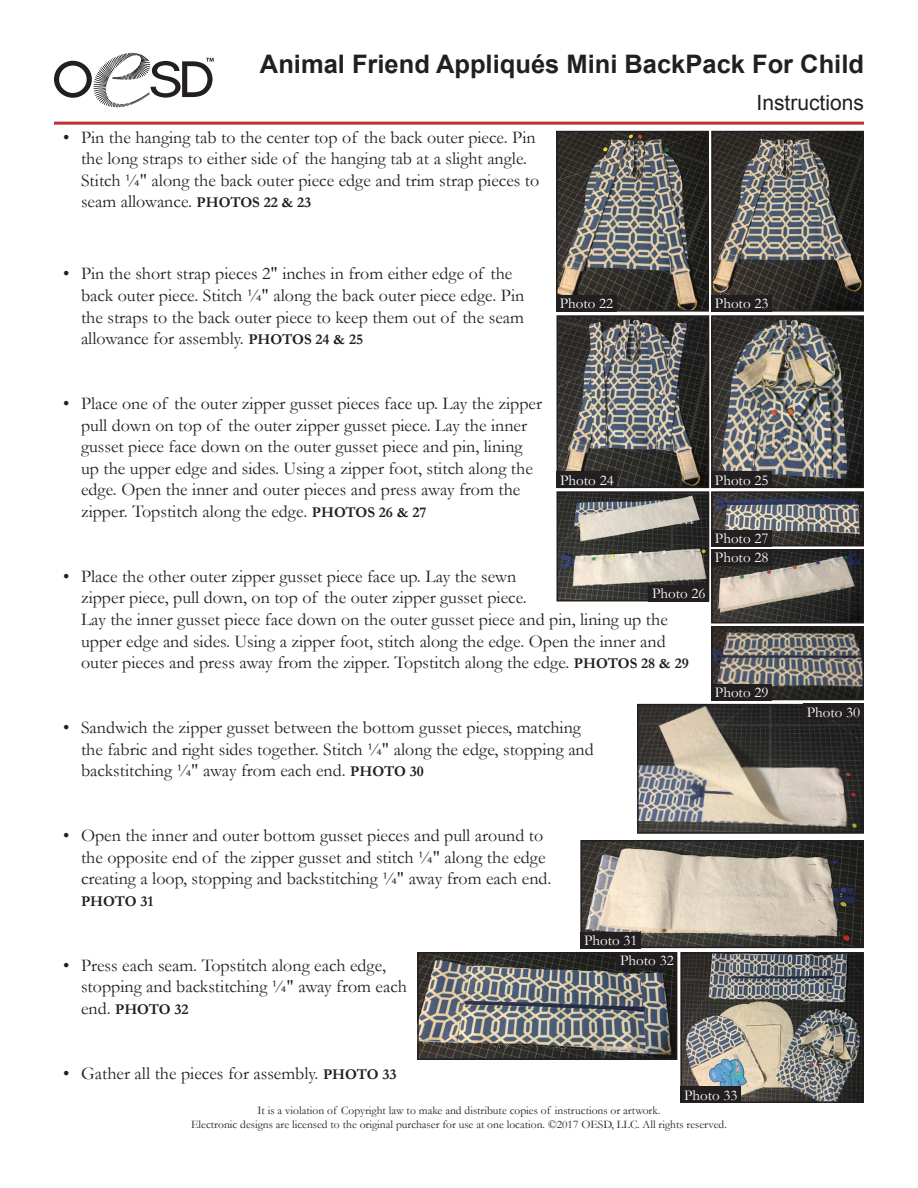
<style>
.page{position:relative;width:918px;height:1188px;background:#fff}
.page>*{position:absolute;margin:0;border:0;box-sizing:border-box;transform-origin:0 0}
.t1{font:700 25.5px "Arial";color:#231f20}
.t2{font:21px "Arial";color:#231f20}
.t3{font:18px/21.6px "Garamond";color:#231f20}
.t4{font:15px "Garamond";color:#fff}
.t5{font:700 15px "Garamond";color:#231f20}
.t6{font:11.55px/13.8px "Garamond";color:#231f20;text-align:center}
.s1{font-weight:700;font-size:15px}
.s2{font-weight:400;font-size:18px}
</style>
<div class="page">
<svg style="left:54px;top:53px;width:160px;height:54px"></svg>
<hr style="left:54px;top:122px;width:810px;height:3px;background:#bf2f37">
<img style="left:559px;top:134px;width:147px;height:175px">
<div style="left:556px;top:131px;width:153px;height:181px;border:2px solid #231f20"></div>
<img style="left:714px;top:134px;width:147px;height:175px">
<div style="left:711px;top:131px;width:153px;height:181px;border:2px solid #231f20"></div>
<img style="left:560px;top:494px;width:146px;height:105px">
<div style="left:557px;top:491px;width:152px;height:111px;border:2px solid #231f20"></div>
<img style="left:714px;top:494px;width:147px;height:49px">
<div style="left:711px;top:491px;width:153px;height:55px;border:2px solid #231f20"></div>
<img style="left:714px;top:552px;width:147px;height:68px">
<div style="left:711px;top:549px;width:153px;height:74px;border:2px solid #231f20"></div>
<img style="left:560px;top:318px;width:146px;height:167px">
<div style="left:557px;top:315px;width:152px;height:173px;border:2px solid #231f20"></div>
<img style="left:714px;top:318px;width:147px;height:167px">
<div style="left:711px;top:315px;width:153px;height:173px;border:2px solid #231f20"></div>
<img style="left:714px;top:629px;width:147px;height:68px">
<div style="left:711px;top:626px;width:153px;height:74px;border:2px solid #231f20"></div>
<img style="left:640px;top:707px;width:221px;height:124px">
<div style="left:637px;top:704px;width:227px;height:130px;border:2px solid #231f20"></div>
<img style="left:583px;top:843px;width:278px;height:102px">
<div style="left:580px;top:840px;width:284px;height:108px;border:2px solid #231f20"></div>
<img style="left:420px;top:955px;width:254px;height:102px">
<div style="left:417px;top:952px;width:260px;height:108px;border:2px solid #231f20"></div>
<img style="left:683px;top:955px;width:178px;height:145px">
<div style="left:680px;top:952px;width:184px;height:151px;border:2px solid #231f20"></div>
<div style="left:556px;top:295px;width:61px;height:17px;background:#231f20"></div>
<div style="left:557px;top:472px;width:60px;height:16px;background:#231f20"></div>
<div style="left:648px;top:585px;width:61px;height:17px;background:#231f20"></div>
<div style="left:711px;top:295px;width:61px;height:17px;background:#231f20"></div>
<div style="left:711px;top:472px;width:61px;height:16px;background:#231f20"></div>
<div style="left:711px;top:530px;width:61px;height:16px;background:#231f20"></div>
<div style="left:711px;top:549px;width:61px;height:16px;background:#231f20"></div>
<div style="left:711px;top:684px;width:61px;height:16px;background:#231f20"></div>
<div style="left:803px;top:704px;width:61px;height:16px;background:#231f20"></div>
<div style="left:580px;top:932px;width:61px;height:16px;background:#231f20"></div>
<div style="left:616px;top:952px;width:61px;height:16px;background:#231f20"></div>
<div style="left:680px;top:1087px;width:61px;height:16px;background:#231f20"></div>
<h1 class="t1" style="left:260px;top:47px;width:606px">Animal Friend Appliqués Mini BackPack For Child</h1>
<p class="t3" style="left:81px;top:126px;width:460px;text-indent:-18px">• Pin the hanging tab to the center top of the back outer piece. Pin the long straps to either side of the hanging tab at a slight angle.<br>Stitch ¼" along the back outer piece edge and trim strap pieces to seam allowance. <span class="s1">PHOTOS 22 &amp; 23</span></p>
<p class="t2" style="left:757px;top:89px;width:109px">Instructions</p>
<p class="t3" style="left:81px;top:262px;width:445px;text-indent:-18px">• Pin the short strap pieces 2" inches in from either edge of the back outer piece. Stitch ¼" along the back outer piece edge. Pin the straps to the back outer piece to keep them out of the seam allowance for assembly. <span class="s1">PHOTOS 24 &amp; 25</span></p>
<p class="t4" style="left:560px;top:293px;width:55px">Photo 22</p>
<p class="t4" style="left:715px;top:293px;width:55px">Photo 23</p>
<p class="t3" style="left:81px;top:392px;width:463px;text-indent:-18px">• Place one of the outer zipper gusset pieces face up. Lay the zipper pull down on top of the outer zipper gusset piece. Lay the inner gusset piece face down on the outer gusset piece and pin, lining up the upper edge and sides. Using a zipper foot, stitch along the edge. Open the inner and outer pieces and press away from the zipper. Topstitch along the edge. <span class="s1">PHOTOS 26 &amp; 27</span></p>
<p class="t4" style="left:560px;top:470px;width:55px">Photo 24</p>
<p class="t3" style="left:81px;top:565px;width:609px;text-indent:-18px">• Place the other outer zipper gusset piece face up. Lay the sewn<br>zipper piece, pull down, on top of the outer zipper gusset piece.<br>Lay the inner gusset piece face down on the outer gusset piece and pin, lining up the upper edge and sides. Using a zipper foot, stitch along the edge. Open the inner and outer pieces and press away from the zipper. Topstitch along the edge. <span class="s1">PHOTOS 28 &amp; 29</span></p>
<p class="t4" style="left:652px;top:583px;width:55px">Photo 26</p>
<p class="t3" style="left:81px;top:716px;width:514px;text-indent:-18px">• Sandwich the zipper gusset between the bottom gusset pieces, matching the fabric and right sides together. Stitch ¼" along the edge, stopping and backstitching ¼" away from each end. <span class="s1">PHOTO 30</span></p>
<p class="t4" style="left:715px;top:470px;width:55px">Photo 25</p>
<p class="t4" style="left:715px;top:528px;width:55px">Photo 27</p>
<p class="t4" style="left:715px;top:547px;width:55px">Photo 28</p>
<p class="t4" style="left:715px;top:682px;width:55px">Photo 29</p>
<p class="t3" style="left:81px;top:824px;width:472px;text-indent:-18px">• Open the inner and outer bottom gusset pieces and pull around to the opposite end of the zipper gusset and stitch ¼" along the edge creating a loop, stopping and backstitching ¼" away from each end.</p>
<p class="t5" style="left:81px;top:891px;width:74px">PHOTO 31</p>
<p class="t3" style="left:81px;top:954px;width:327px;text-indent:-18px">• Press each seam. Topstitch along each edge, stopping and backstitching ¼" away from each</p>
<p class="t5" style="left:81px;top:999px;width:109px"><span class="s2">end.</span> PHOTO 32</p>
<p class="t4" style="left:584px;top:930px;width:55px">Photo 31</p>
<p class="t4" style="left:620px;top:950px;width:55px">Photo 32</p>
<p class="t3" style="left:63px;top:1062px;width:335px">• Gather all the pieces for assembly. <span class="s1">PHOTO 33</span></p>
<p class="t4" style="left:807px;top:702px;width:55px">Photo 30</p>
<p class="t4" style="left:684px;top:1085px;width:55px">Photo 33</p>
<p class="t6" style="left:191px;top:1103px;width:537px">It is a violation of Copyright law to make and distribute copies of instructions or artwork.<br>Electronic designs are licensed to the original purchaser for use at one location. ©2017 OESD, LLC. All rights reserved.</p>
</div>
